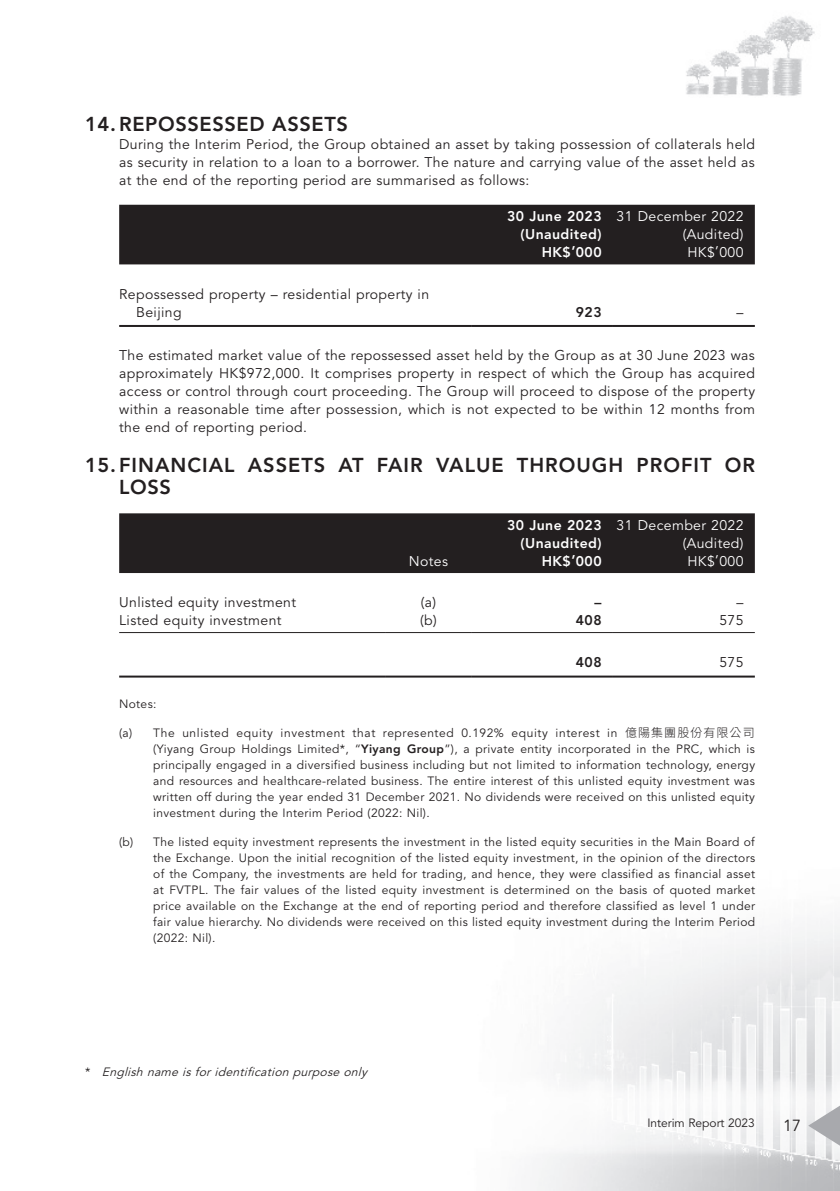
<style>
.page{position:relative;width:840px;height:1191px;background:#fff}
.page>*{position:absolute;margin:0;border:0;box-sizing:border-box;transform-origin:0 0}
.Heading_1{font:800 20px/22px "Avenir LT Std";letter-spacing:.05em;color:#231f20}
.Heading_1-2{font:800 20px "Avenir LT Std";letter-spacing:.03em;color:#231f20}
.t1{font:16px "Avenir LT Std";color:#231f20}
.Body_Text{font:14px/18px "Avenir LT Std";letter-spacing:.03em;color:#231f20;text-align:justify}
.Body_Text-2{font:14px "Avenir LT Std";letter-spacing:.03em;color:#fff}
.Body_Text-3{font:800 14px "Avenir LT Std";letter-spacing:.03em;color:#fff}
.Body_Text-4{font:800 14px "Avenir LT Std";letter-spacing:.03em;color:#231f20}
.Notes{font:12px/16px "Avenir LT Std";letter-spacing:.025em;color:#231f20;text-align:justify}
.Notes-2{font:italic 12px "Avenir LT Std";color:#231f20}
.Notes-3{font:12px "Avenir LT Std";color:#231f20}
.s1{font-family:"Source Han Sans TC";font-weight:300}
.s2{font-weight:800}
.s3{font-style:normal}
</style>
<div class="page">
<img style="left:119px;top:204px;width:720px;height:987px">
<svg style="left:807px;top:1094px;width:32px;height:62px"></svg>
<img style="left:686px;top:16px;width:129px;height:80px">
<div style="left:119px;top:205px;width:635px;height:59px;background:#231f20"></div>
<hr style="left:119px;top:325px;width:352px;height:2px;background:#231f20">
<hr style="left:471px;top:325px;width:141px;height:2px;background:#231f20">
<hr style="left:612px;top:325px;width:142px;height:2px;background:#231f20">
<div style="left:119px;top:513px;width:635px;height:60px;background:#231f20"></div>
<hr style="left:119px;top:632px;width:267px;height:1px;background:#231f20">
<hr style="left:386px;top:632px;width:85px;height:1px;background:#231f20">
<hr style="left:471px;top:632px;width:141px;height:1px;background:#231f20">
<hr style="left:612px;top:632px;width:142px;height:1px;background:#231f20">
<hr style="left:119px;top:675px;width:267px;height:2px;background:#231f20">
<hr style="left:386px;top:675px;width:85px;height:2px;background:#231f20">
<hr style="left:471px;top:675px;width:141px;height:2px;background:#231f20">
<hr style="left:612px;top:675px;width:142px;height:2px;background:#231f20">
<p class="Heading_1-2" style="left:85px;top:112px;width:264px">14. REPOSSESSED ASSETS</p>
<p class="Body_Text" style="left:119px;top:136px;width:637px">During the Interim Period, the Group obtained an asset by taking possession of collaterals held as security in relation to a loan to a borrower. The nature and carrying value of the asset held as at the end of the reporting period are summarised as follows:</p>
<p class="Body_Text-3" style="left:506px;top:208px;width:96px">30 June 2023</p>
<p class="Body_Text-2" style="left:616px;top:208px;width:128px">31 December 2022</p>
<p class="Body_Text-3" style="left:520px;top:226px;width:82px">(Unaudited)</p>
<p class="Body_Text-2" style="left:682px;top:226px;width:62px">(Audited)</p>
<p class="Body_Text-3" style="left:541px;top:244px;width:61px">HK$’000</p>
<p class="Body_Text-2" style="left:687px;top:244px;width:58px">HK$’000</p>
<p class="Body_Text" style="left:136px;top:285px;width:294px;text-indent:-17px">Repossessed property – residential property in<br>Beijing</p>
<p class="Body_Text-4" style="left:575px;top:304px;width:27px">923</p>
<p class="Body_Text" style="left:736px;top:303px;width:8px">–</p>
<p class="Body_Text" style="left:119px;top:346px;width:637px">The estimated market value of the repossessed asset held by the Group as at 30 June 2023 was approximately HK$972,000. It comprises property in respect of which the Group has acquired access or control through court proceeding. The Group will proceed to dispose of the property within a reasonable time after possession, which is not expected to be within 12 months from the end of reporting period.</p>
<p class="Heading_1" style="left:119px;top:454px;width:637px;text-indent:-34px">15. FINANCIAL ASSETS AT FAIR VALUE THROUGH PROFIT OR<br>LOSS</p>
<p class="Body_Text-3" style="left:506px;top:516px;width:96px">30 June 2023</p>
<p class="Body_Text-2" style="left:616px;top:517px;width:128px">31 December 2022</p>
<p class="Body_Text-3" style="left:520px;top:534px;width:82px">(Unaudited)</p>
<p class="Body_Text-2" style="left:682px;top:535px;width:62px">(Audited)</p>
<p class="Body_Text-2" style="left:408px;top:553px;width:41px">Notes</p>
<p class="Body_Text-3" style="left:541px;top:552px;width:61px">HK$’000</p>
<p class="Body_Text-2" style="left:687px;top:553px;width:58px">HK$’000</p>
<p class="Body_Text" style="left:119px;top:594px;width:178px">Unlisted equity investment</p>
<p class="Body_Text" style="left:420px;top:594px;width:17px">(a)</p>
<p class="Body_Text-4" style="left:594px;top:594px;width:8px">–</p>
<p class="Body_Text" style="left:736px;top:594px;width:8px">–</p>
<p class="Body_Text" style="left:119px;top:612px;width:164px">Listed equity investment</p>
<p class="Body_Text" style="left:420px;top:612px;width:18px">(b)</p>
<p class="Body_Text-4" style="left:575px;top:612px;width:27px">408</p>
<p class="Body_Text" style="left:719px;top:612px;width:26px">575</p>
<p class="Body_Text-4" style="left:575px;top:654px;width:27px">408</p>
<p class="Body_Text" style="left:719px;top:654px;width:26px">575</p>
<p class="Notes" style="left:119px;top:696px;width:39px">Notes:</p>
<p class="Notes" style="left:153px;top:725px;width:603px;text-indent:-34px">(a) The unlisted equity investment that represented 0.192% equity interest in <span class="s1">億陽集團股份有限公司</span>(Yiyang Group Holdings Limited*, “<span class="s2">Yiyang Group</span>”), a private entity incorporated in the PRC, which is principally engaged in a diversified business including but not limited to information technology, energy and resources and healthcare-related business. The entire interest of this unlisted equity investment was written off during the year ended 31 December 2021. No dividends were received on this unlisted equity investment during the Interim Period (2022: Nil).</p>
<p class="Notes" style="left:153px;top:834px;width:603px;text-indent:-34px">(b) The listed equity investment represents the investment in the listed equity securities in the Main Board of the Exchange. Upon the initial recognition of the listed equity investment, in the opinion of the directors of the Company, the investments are held for trading, and hence, they were classified as financial asset at FVTPL. The fair values of the listed equity investment is determined on the basis of quoted market price available on the Exchange at the end of reporting period and therefore classified as level 1 under fair value hierarchy. No dividends were received on this listed equity investment during the Interim Period (2022: Nil).</p>
<p class="Notes-2" style="left:85px;top:1065px;width:287px"><span class="s3">*</span> English name isforidentification purpose only</p>
<p class="Notes-3" style="left:647px;top:1116px;width:109px">Interim Report 2023</p>
<h2 class="t1" style="left:782px;top:1115px;width:19px">17</h2>
</div>
